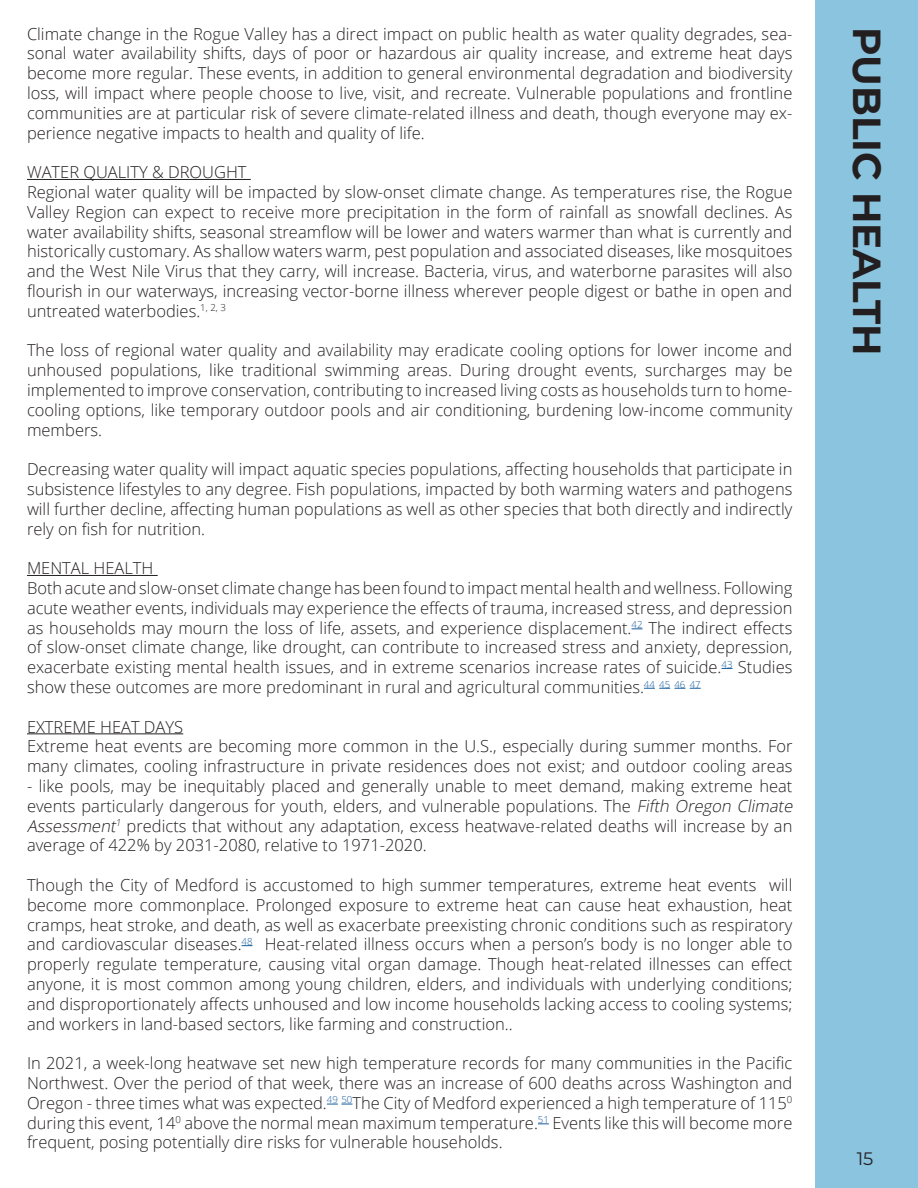
<style>
.page{position:relative;width:918px;height:1188px;background:#fff}
.page>*{position:absolute;margin:0;border:0;box-sizing:border-box;transform-origin:0 0}
.t1{font:700 39px "Montserrat";color:#231f20}
.t2{font:18px "Montserrat";color:#231f20}
.t3{font:300 16.5px/19.8px "Open Sans";color:#231f20;text-align:justify}
.s1{font-style:italic}
</style>
<div class="page">
<div style="left:815px;top:0;width:103px;height:1188px;background:#8bc4de"></div>
<hr style="left:27px;top:179px;width:224px;height:1px;background:#231f20">
<hr style="left:27px;top:575px;width:131px;height:1px;background:#231f20">
<svg style="left:644px;top:688px;width:57px;height:1px"></svg>
<hr style="left:27px;top:733px;width:156px;height:1px;background:#231f20">
<svg style="left:327px;top:1104px;width:25px;height:1px"></svg>
<p class="t3" style="left:27px;top:23px;width:767px">Climate change in the Rogue Valley has a direct impact on public health as water quality degrades, sea&shy;sonal water availability shifts, days of poor or hazardous air quality increase, and extreme heat days become more regular. These events, in addition to general environmental degradation and biodiversity loss, will impact where people choose to live, visit, and recreate. Vulnerable populations and frontline communities are at particular risk of severe climate-related illness and death, though everyone may ex&shy;perience negative impacts to health and quality of life.</p>
<p class="t3" style="left:27px;top:162px;width:221px">WATER QUALITY &amp; DROUGHT</p>
<p class="t3" style="left:27px;top:182px;width:767px">Regional water quality will be impacted by slow-onset climate change. As temperatures rise, the Rogue Valley Region can expect to receive more precipitation in the form of rainfall as snowfall declines. As water availability shifts, seasonal streamflow will be lower and waters warmer than what is currently and historically customary. As shallow waters warm, pest population and associated diseases, like mosquitoes and the West Nile Virus that they carry, will increase. Bacteria, virus, and waterborne parasites will also flourish in our waterways, increasing vector-borne illness wherever people digest or bathe in open and untreated waterbodies.<sup>1,</sup> <sup>2,</sup> <sup>3</sup></p>
<p class="t3" style="left:27px;top:340px;width:767px">The loss of regional water quality and availability may eradicate cooling options for lower income and unhoused populations, like traditional swimming areas. During drought events, surcharges may be implemented to improve conservation, contributing to increased living costs as households turn to home&shy;cooling options, like temporary outdoor pools and air conditioning, burdening low-income community members.</p>
<p class="t3" style="left:27px;top:459px;width:767px">Decreasing water quality will impact aquatic species populations, affecting households that participate in subsistence lifestyles to any degree. Fish populations, impacted by both warming waters and pathogens will further decline, affecting human populations as well as other species that both directly and indirectly rely on fish for nutrition.</p>
<p class="t3" style="left:27px;top:558px;width:128px">MENTAL HEALTH</p>
<p class="t3" style="left:27px;top:578px;width:767px">Both acute and slow-onset climate change has been found to impact mental health and wellness. Following acute weather events, individuals may experience the effects of trauma, increased stress, and depression as households may mourn the loss of life, assets, and experience displacement.<sup>42</sup> The indirect effects of slow-onset climate change, like drought, can contribute to increased stress and anxiety, depression, exacerbate existing mental health issues, and in extreme scenarios increase rates of suicide.<sup>43</sup> Studies show these outcomes are more predominant in rural and agricultural communities.<sup>44</sup> <sup>45</sup> <sup>46</sup> <sup>47</sup></p>
<p class="t3" style="left:27px;top:716px;width:158px">EXTREME HEAT DAYS</p>
<p class="t3" style="left:27px;top:736px;width:767px">Extreme heat events are becoming more common in the U.S., especially during summer months. For many climates, cooling infrastructure in private residences does not exist; and outdoor cooling areas</p>
<p class="t3" style="left:27px;top:776px;width:771px;text-align:left">- like pools, may be inequitably placed and generally unable to meet demand, making extreme heat events particularly dangerous for youth, elders, and vulnerable populations. The <span class="s1">Fifth Oregon Climate Assessment</span><sup>1</sup> predicts that without any adaptation, excess heatwave-related deaths will increase by an average of 422% by 2031-2080, relative to 1971-2020.</p>
<p class="t3" style="left:27px;top:875px;width:767px">Though the City of Medford is accustomed to high summer temperatures, extreme heat events will become more commonplace. Prolonged exposure to extreme heat can cause heat exhaustion, heat cramps, heat stroke, and death, as well as exacerbate preexisting chronic conditions such as respiratory and cardiovascular diseases.<sup>48</sup> Heat-related illness occurs when a person’s body is no longer able to properly regulate temperature, causing vital organ damage. Though heat-related illnesses can effect anyone, it is most common among young children, elders, and individuals with underlying conditions; and disproportionately affects unhoused and low income households lacking access to cooling systems; and workers in land-based sectors, like farming and construction..</p>
<p class="t3" style="left:27px;top:1053px;width:767px">In 2021, a week-long heatwave set new high temperature records for many communities in the Pacific Northwest. Over the period of that week, there was an increase of 600 deaths across Washington and Oregon - three times what was expected.<sup>49</sup> <sup>50</sup>The City of Medford experienced a high temperature of 115<sup>0 </sup>during this event, 14<sup>0</sup> above the normal mean maximum temperature.<sup>51</sup> Events like this will become more frequent, posing potentially dire risks for vulnerable households.</p>
<p class="t1" style="left:895px;top:27px;width:330px;rotate:90deg">PUBLIC HEALTH</p>
<p class="t2" style="left:857px;top:1147px;width:18px">15</p>
</div>
